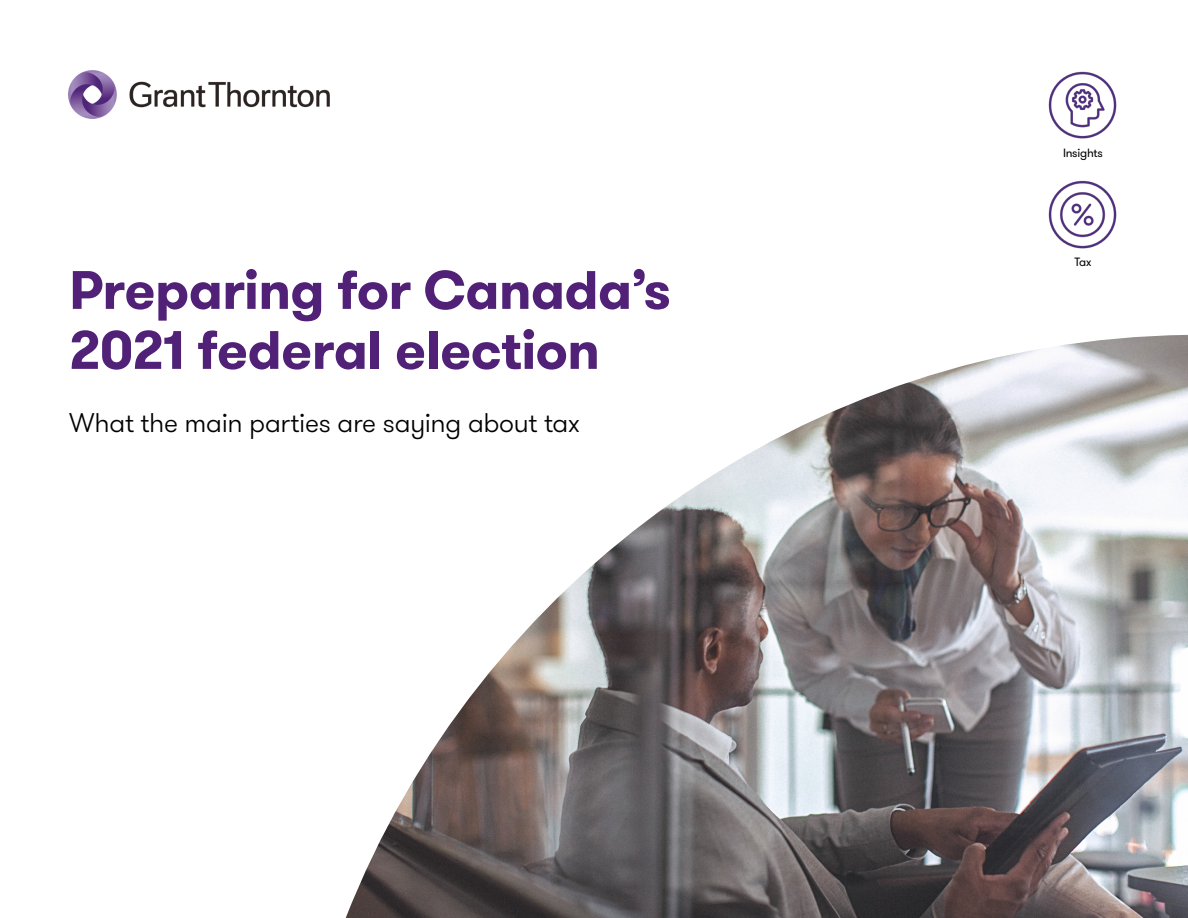
<style>
.page{position:relative;width:1188px;height:918px;background:#fff}
.page>*{position:absolute;margin:0;border:0;box-sizing:border-box;transform-origin:0 0}
.t1{font:700 54px/60px "GT Walsheim Pro";letter-spacing:-.015em;color:#512178}
.t2{font:300 27px "GT Walsheim Pro";letter-spacing:-.01em;color:#000}
.t3{font:12px "GT Walsheim Pro";letter-spacing:-.02em;color:#000}
</style>
<div class="page">
<img style="left:346px;top:335px;width:842px;height:583px">
<img style="left:68px;top:70px;width:262px;height:49px">
<img style="left:1048px;top:71px;width:69px;height:68px">
<img style="left:1048px;top:180px;width:69px;height:69px">
<p class="t1" style="left:69px;top:260px;width:603px">Preparing for Canada’s<br>2021 federal election</p>
<p class="t2" style="left:69px;top:406px;width:512px">What the main parties are saying about tax</p>
<p class="t3" style="left:1063px;top:145px;width:41px">Insights</p>
<p class="t3" style="left:1075px;top:254px;width:18px">Tax</p>
</div>
